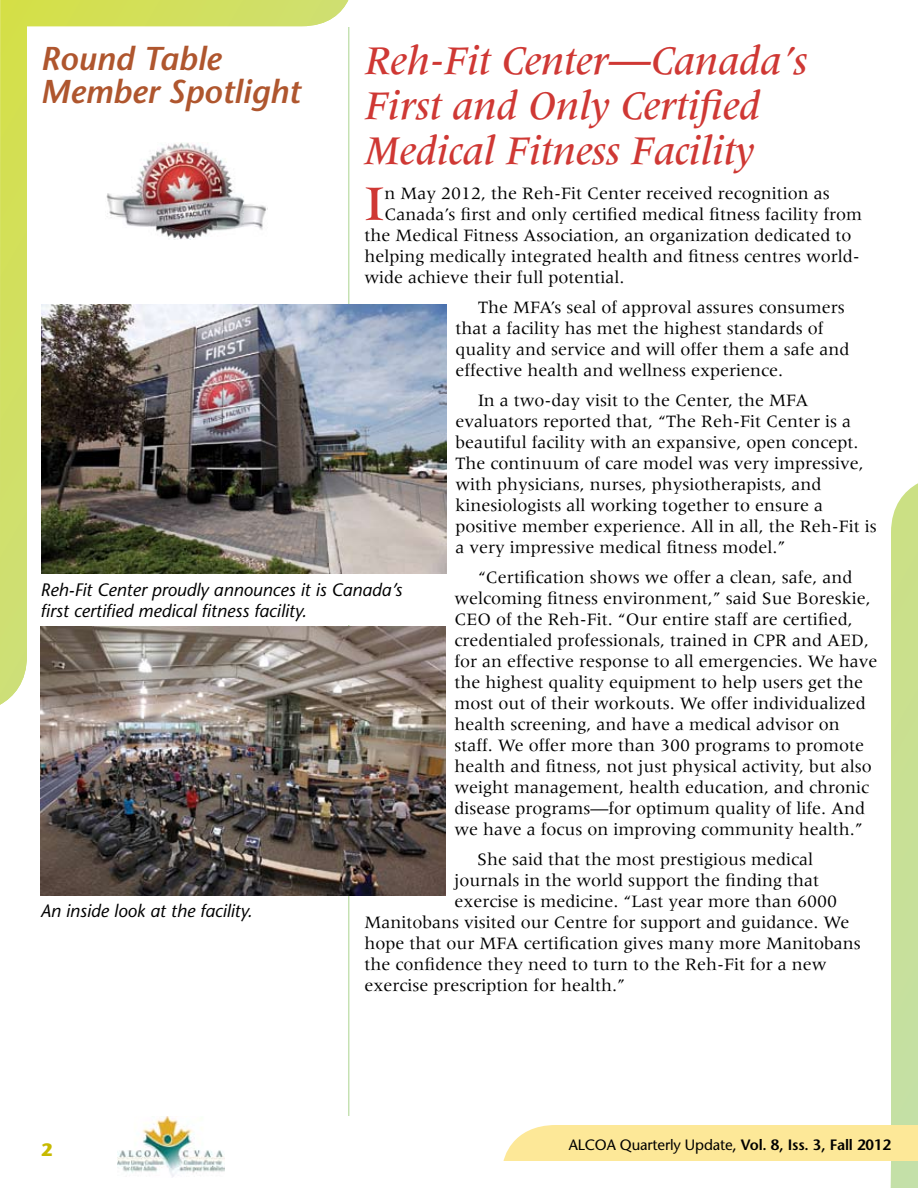
<style>
.page{position:relative;width:918px;height:1188px;background:#fff}
.page>*{position:absolute;margin:0;border:0;box-sizing:border-box;transform-origin:0 0}
.t1{font:500 51.15px "Meridien";color:#cf3834}
.t2{font:italic 500 42px/45px "Meridien";color:#cf3834}
.t3{font:italic 600 33px/33px "Stone Sans";color:#af562e}
.t4{font:18px/21px "Meridien";color:#000}
.t5{font:italic 18px/21px "Stone Sans";color:#000}
.t6{font:15px "Stone Sans";letter-spacing:-.01em;color:#000}
.s1{font-weight:600}
</style>
<div class="page">
<svg style="left:504px;top:483px;width:414px;height:705px"></svg>
<img style="left:117px;top:1116px;width:108px;height:61px">
<svg style="left:0;top:0;width:350px;height:705px"></svg>
<hr style="left:348px;top:27px;width:1px;height:1089px;background:#c2e0ae">
<img style="left:42px;top:304px;width:404px;height:270px">
<img style="left:40px;top:626px;width:405px;height:270px">
<img style="left:106px;top:142px;width:162px;height:98px">
<div style="left:40px;top:574px;width:405px;height:51px;background:#fff"></div>
<h2 class="t2" style="left:364px;top:39px;width:445px">Reh-Fit Center—Canada’s<br>First and Only Certified<br>Medical Fitness Facility</h2>
<h1 class="t1" style="left:364px;top:175px;width:21px">I</h1>
<p class="t4" style="left:384px;top:182px;width:447px">n May 2012, the Reh-Fit Center received recognition as</p>
<h3 class="t3" style="left:40px;top:42px;width:261px">Round Table<br>Member Spotlight</h3>
<p class="t4" style="left:384px;top:203px;width:479px">Canada’s first and only certified medical fitness facility from</p>
<p class="t4" style="left:364px;top:224px;width:489px">the Medical Fitness Association, an organization dedicated to</p>
<p class="t4" style="left:364px;top:245px;width:497px">helping medically integrated health and fitness centres world-</p>
<p class="t4" style="left:364px;top:266px;width:262px">wide achieve their full potential.</p>
<p class="t4" style="left:456px;top:296px;width:396px;text-indent:22px">The MFA’s seal of approval assures consumers that a facility has met the highest standards of quality and service and will offer them a safe and effective health and wellness experience.</p>
<p class="t4" style="left:456px;top:389px;width:423px;text-indent:22px">In a two-day visit to the Center, the MFA evaluators reported that, “The Reh-Fit Center is a beautiful facility with an expansive, open concept.<br>The continuum of care model was very impressive, with physicians, nurses, physiotherapists, and kinesiologists all working together to ensure a positive member experience. All in all, the Reh-Fit is a very impressive medical fitness model.”</p>
<p class="t4" style="left:454px;top:566px;width:424px;text-indent:24px">“Certification shows we offer a clean, safe, and welcoming fitness environment,” said Sue Boreskie, CEO of the Reh-Fit. “Our entire staff are certified, credentialed professionals, trained in CPR and AED, for an effective response to all emergencies. We have the highest quality equipment to help users get the most out of their workouts. We offer individualized health screening, and have a medical advisor on staff. We offer more than 300 programs to promote health and fitness, not just physical activity, but also weight management, health education, and chronic disease programs—for optimum quality of life. And we have a focus on improving community health.”</p>
<p class="t4" style="left:477px;top:848px;width:338px">She said that the most prestigious medical</p>
<p class="t4" style="left:454px;top:869px;width:366px">journals in the world support the finding that</p>
<p class="t4" style="left:454px;top:890px;width:384px">exercise is medicine. “Last year more than 6000</p>
<p class="t4" style="left:364px;top:911px;width:487px">Manitobans visited our Centre for support and guidance. We</p>
<p class="t4" style="left:364px;top:932px;width:498px">hope that our MFA certification gives many more Manitobans</p>
<p class="t4" style="left:364px;top:953px;width:464px">the confidence they need to turn to the Reh-Fit for a new</p>
<p class="t4" style="left:364px;top:974px;width:262px">exercise prescription for health.”</p>
<p class="t5" style="left:40px;top:579px;width:363px">Reh-Fit Center proudly announces it is Canada’s first certified medical fitness facility.</p>
<p class="t5" style="left:40px;top:900px;width:214px">An inside look at the facility.</p>
<p class="t6" style="left:569px;top:1135px;width:324px">ALCOA Quarterly Update, <span class="s1">Vol. 8, Iss. 3, Fall 2012</span></p>
</div>
